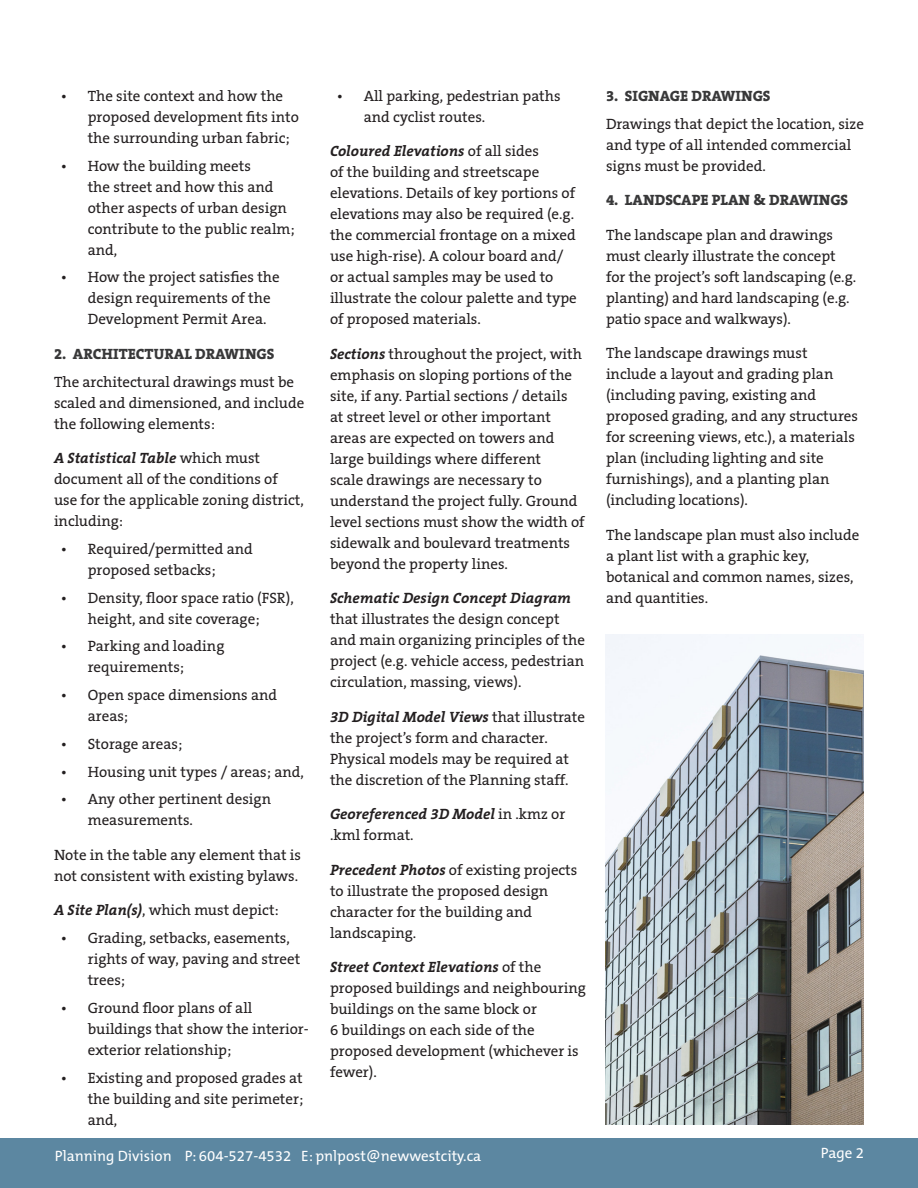
<style>
.page{position:relative;width:918px;height:1188px;background:#fff}
.page>*{position:absolute;margin:0;border:0;box-sizing:border-box;transform-origin:0 0}
.Body_Text{font:15px/21px "The Serif B5 Plain";color:#231f20}
.Body_-_bullet_header{font:15px/21px "The Serif B5 Plain";color:#231f20}
.Body_Text-2{font:800 15px "The Serif B8";color:#383839}
.t1{font:15px "The Mix B5 Plain";color:#fff}
.Body_Text-3{font:italic 700 15px/21px "The Serif B7";color:#231f20}
.s1{font-family:"The Serif B7";font-weight:700;font-style:italic}
.s2{font-family:"The Serif B5 Plain";font-weight:400;font-style:normal}
</style>
<div class="page">
<div style="left:0;top:1138px;width:918px;height:50px;background:#5c87a1"></div>
<img style="left:606px;top:634px;width:258px;height:491px">
<p class="Body_Text" style="left:88px;top:86px;width:213px;text-indent:-27px">• The site context and how the proposed development fits into the surrounding urban fabric;</p>
<p class="Body_Text" style="left:88px;top:155px;width:209px;text-indent:-27px">• How the building meets<br>the street and how this and other aspects of urban design contribute to the public realm; and,</p>
<p class="Body_Text" style="left:88px;top:267px;width:194px;text-indent:-27px">• How the project satisfies the design requirements of the<br>Development Permit Area.</p>
<p class="Body_Text-2" style="left:54px;top:346px;width:222px">2. ARCHITECTURAL DRAWINGS</p>
<p class="Body_Text" style="left:54px;top:371px;width:252px">The architectural drawings must be scaled and dimensioned, and include the following elements:</p>
<p class="Body_-_bullet_header" style="left:54px;top:448px;width:251px"><span class="s1">A Statistical Table</span> which must document all of the conditions of use for the applicable zoning district, including:</p>
<p class="Body_Text" style="left:88px;top:539px;width:167px;text-indent:-27px">• Required/permitted and proposed setbacks;</p>
<p class="Body_Text" style="left:61px;top:587px;width:235px;text-align:center">• Density, floor space ratio (FSR), height, and site coverage;</p>
<p class="Body_Text" style="left:88px;top:636px;width:138px;text-indent:-27px">• Parking and loading requirements;</p>
<p class="Body_Text" style="left:88px;top:685px;width:191px;text-indent:-27px">• Open space dimensions and areas;</p>
<p class="Body_Text" style="left:61px;top:734px;width:123px">• Storage areas;</p>
<p class="Body_Text" style="left:61px;top:761px;width:245px">• Housing unit types / areas; and,</p>
<p class="Body_Text" style="left:88px;top:789px;width:185px;text-indent:-27px">• Any other pertinent design measurements.</p>
<p class="Body_Text" style="left:54px;top:845px;width:249px">Note in the table any element that is not consistent with existing bylaws.</p>
<p class="Body_-_bullet_header" style="left:54px;top:900px;width:226px"><span class="s1">A Site Plan(s)</span>, which must depict:</p>
<p class="Body_Text" style="left:88px;top:928px;width:214px;text-indent:-27px">• Grading, setbacks, easements, rights of way, paving and street trees;</p>
<p class="Body_Text" style="left:88px;top:998px;width:222px;text-indent:-27px">• Ground floor plans of all buildings that show the interior&shy;exterior relationship;</p>
<p class="Body_Text" style="left:88px;top:1067px;width:217px;text-align:justify;text-indent:-27px">• Existing and proposed grades at the building and site perimeter; and,</p>
<p class="Body_Text" style="left:364px;top:86px;width:198px;text-indent:-27px">• All parking, pedestrian paths and cyclist routes.</p>
<p class="Body_Text" style="left:330px;top:141px;width:248px"><span class="s1">Coloured Elevations</span> of all sides<br>of the building and streetscape elevations. Details of key portions of elevations may also be required (e.g. the commercial frontage on a mixed use high-rise). A colour board and/ or actual samples may be used to illustrate the colour palette and type of proposed materials.</p>
<p class="Body_Text" style="left:330px;top:344px;width:256px"><span class="s1">Sections</span> throughout the project, with emphasis on sloping portions of the site, if any. Partial sections / details at street level or other important areas are expected on towers and large buildings where different<br>scale drawings are necessary to understand the project fully. Ground level sections must show the width of sidewalk and boulevard treatments beyond the property lines.</p>
<p class="Body_Text" style="left:330px;top:588px;width:256px"><span class="s1">Schematic Design Concept Diagram </span>that illustrates the design concept and main organizing principles of the project (e.g. vehicle access, pedestrian circulation, massing, views).</p>
<p class="Body_Text" style="left:330px;top:707px;width:257px"><span class="s1">3D Digital Model Views</span> that illustrate the project’s form and character.<br>Physical models may be required at the discretion of the Planning staff.</p>
<p class="Body_Text-3" style="left:330px;top:804px;width:237px">Georeferenced 3D Model <span class="s2">in .kmz or .kml format.</span></p>
<p class="Body_Text" style="left:330px;top:860px;width:249px"><span class="s1">Precedent Photos</span> of existing projects to illustrate the proposed design character for the building and landscaping.</p>
<p class="Body_Text" style="left:330px;top:957px;width:257px"><span class="s1">Street Context Elevations</span> of the proposed buildings and neighbouring buildings on the same block or<br>6 buildings on each side of the proposed development (whichever is fewer).</p>
<p class="Body_Text-2" style="left:606px;top:88px;width:166px">3. SIGNAGE DRAWINGS</p>
<p class="Body_Text" style="left:606px;top:113px;width:260px">Drawings that depict the location, size and type of all intended commercial signs must be provided.</p>
<p class="Body_Text-2" style="left:606px;top:192px;width:244px">4. LANDSCAPE PLAN &amp; DRAWINGS</p>
<p class="Body_Text" style="left:606px;top:224px;width:252px">The landscape plan and drawings must clearly illustrate the concept for the project’s soft landscaping (e.g. planting) and hard landscaping (e.g. patio space and walkways).</p>
<p class="Body_Text" style="left:606px;top:343px;width:254px">The landscape drawings must include a layout and grading plan (including paving, existing and proposed grading, and any structures for screening views, etc.), a materials plan (including lighting and site furnishings), and a planting plan (including locations).</p>
<p class="Body_Text" style="left:606px;top:524px;width:255px">The landscape plan must also include a plant list with a graphic key, botanical and common names, sizes, and quantities.</p>
<p class="t1" style="left:55px;top:1148px;width:428px">Planning Division P: 604-527-4532 E: pnlpost@newwestcity.ca</p>
<p class="t1" style="left:821px;top:1144px;width:45px">Page 2</p>
</div>
